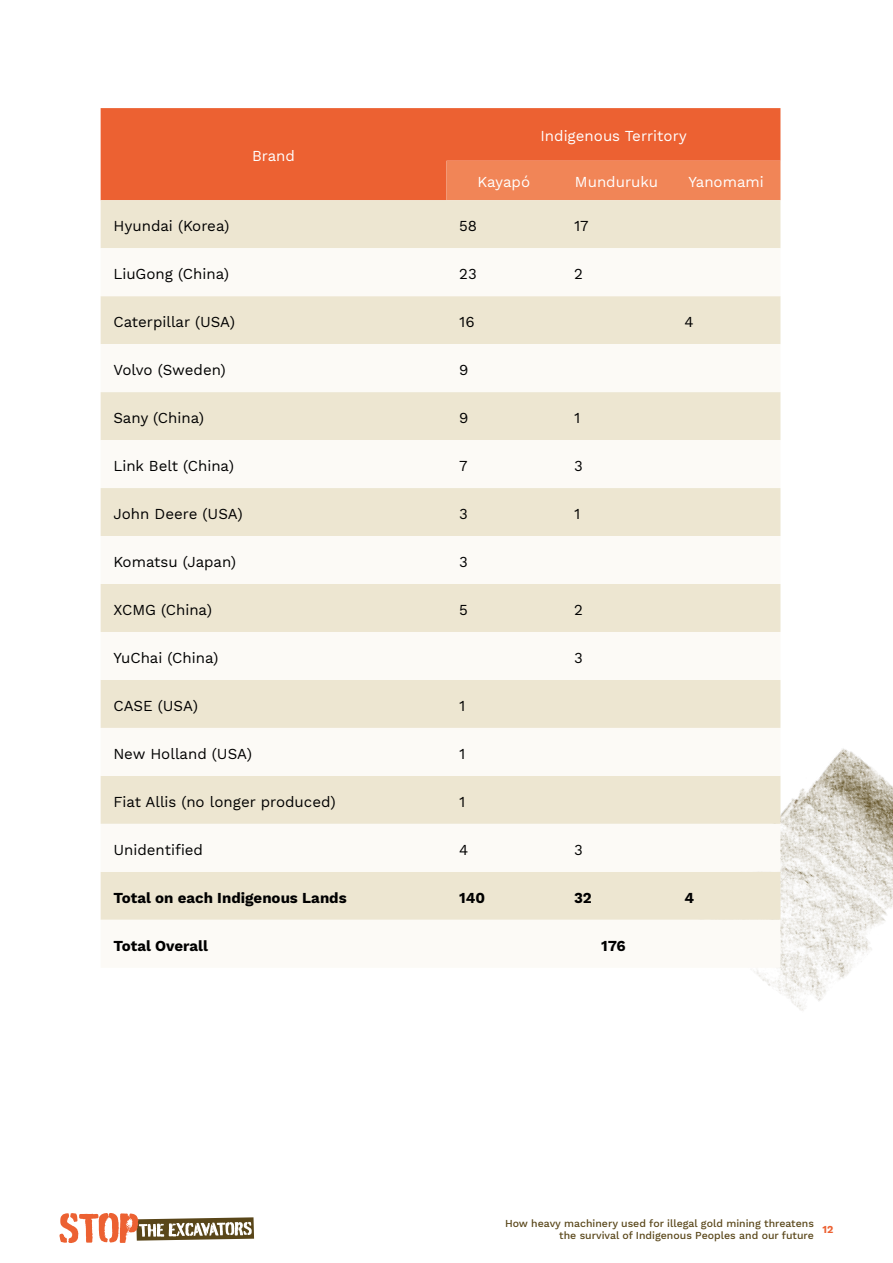
<style>
.page{position:relative;width:893px;height:1263px;background:#fff}
.page>*{position:absolute;margin:0;border:0;box-sizing:border-box;transform-origin:0 0}
.t1{font:15px "Work Sans";color:#000}
.t2{font:15px "Work Sans";color:#fff}
.t3{font:700 15px "Work Sans";color:#000}
.t4{font:500 10.5px/12.6px "Work Sans";color:#594619;text-align:right}
.t5{font:700 10.5px "Work Sans";color:#ec6132}
</style>
<div class="page">
<svg style="left:60px;top:1213px;width:194px;height:30px"></svg>
<img style="left:754px;top:709px;width:139px;height:302px">
<div style="left:101px;top:108px;width:679px;height:92px;background:#ec6132"></div>
<div style="left:446px;top:161px;width:334px;height:39px;background:#f18557"></div>
<div style="left:101px;top:200px;width:679px;height:48px;background:#ede6d1"></div>
<svg style="left:101px;top:296px;width:679px;height:672px"></svg>
<p class="t2" style="left:252px;top:147px;width:44px">Brand</p>
<p class="t2" style="left:541px;top:127px;width:148px">Indigenous Territory</p>
<p class="t2" style="left:478px;top:173px;width:54px">Kayapó</p>
<p class="t2" style="left:575px;top:173px;width:85px">Munduruku</p>
<p class="t2" style="left:689px;top:173px;width:77px">Yanomami</p>
<p class="t1" style="left:113px;top:217px;width:117px">Hyundai (Korea)</p>
<p class="t1" style="left:459px;top:217px;width:19px">58</p>
<p class="t1" style="left:574px;top:217px;width:16px">17</p>
<p class="t1" style="left:113px;top:265px;width:117px">LiuGong (China)</p>
<p class="t1" style="left:459px;top:265px;width:19px">23</p>
<p class="t1" style="left:574px;top:265px;width:10px">2</p>
<p class="t1" style="left:113px;top:313px;width:123px">Caterpillar (USA)</p>
<p class="t1" style="left:459px;top:313px;width:17px">16</p>
<p class="t1" style="left:685px;top:313px;width:11px">4</p>
<p class="t1" style="left:113px;top:361px;width:114px">Volvo (Sweden)</p>
<p class="t1" style="left:459px;top:361px;width:11px">9</p>
<p class="t1" style="left:113px;top:409px;width:92px">Sany (China)</p>
<p class="t1" style="left:459px;top:409px;width:11px">9</p>
<p class="t1" style="left:574px;top:409px;width:8px">1</p>
<p class="t1" style="left:113px;top:457px;width:122px">Link Belt (China)</p>
<p class="t1" style="left:459px;top:457px;width:10px">7</p>
<p class="t1" style="left:574px;top:457px;width:10px">3</p>
<p class="t1" style="left:113px;top:505px;width:131px">John Deere (USA)</p>
<p class="t1" style="left:459px;top:505px;width:10px">3</p>
<p class="t1" style="left:574px;top:505px;width:8px">1</p>
<p class="t1" style="left:113px;top:553px;width:124px">Komatsu (Japan)</p>
<p class="t1" style="left:459px;top:553px;width:10px">3</p>
<p class="t1" style="left:113px;top:601px;width:100px">XCMG (China)</p>
<p class="t1" style="left:459px;top:601px;width:10px">5</p>
<p class="t1" style="left:574px;top:601px;width:10px">2</p>
<p class="t1" style="left:113px;top:649px;width:106px">YuChai (China)</p>
<p class="t1" style="left:574px;top:649px;width:10px">3</p>
<p class="t1" style="left:113px;top:697px;width:86px">CASE (USA)</p>
<p class="t1" style="left:459px;top:697px;width:8px">1</p>
<p class="t1" style="left:113px;top:745px;width:140px">New Holland (USA)</p>
<p class="t1" style="left:459px;top:745px;width:8px">1</p>
<p class="t1" style="left:113px;top:793px;width:224px">Fiat Allis (no longer produced)</p>
<p class="t1" style="left:459px;top:793px;width:8px">1</p>
<p class="t1" style="left:113px;top:841px;width:91px">Unidentified</p>
<p class="t1" style="left:459px;top:841px;width:11px">4</p>
<p class="t1" style="left:574px;top:841px;width:10px">3</p>
<p class="t3" style="left:113px;top:889px;width:235px">Total on each Indigenous Lands</p>
<p class="t3" style="left:459px;top:889px;width:27px">140</p>
<p class="t3" style="left:574px;top:889px;width:19px">32</p>
<p class="t3" style="left:685px;top:889px;width:11px">4</p>
<p class="t3" style="left:113px;top:937px;width:96px">Total Overall</p>
<p class="t3" style="left:601px;top:937px;width:26px">176</p>
<p class="t4" style="left:505px;top:1217px;width:310px">How heavy machinery used for illegal gold mining threatens the survival of Indigenous Peoples and our future</p>
<p class="t5" style="left:823px;top:1223px;width:12px">12</p>
</div>
